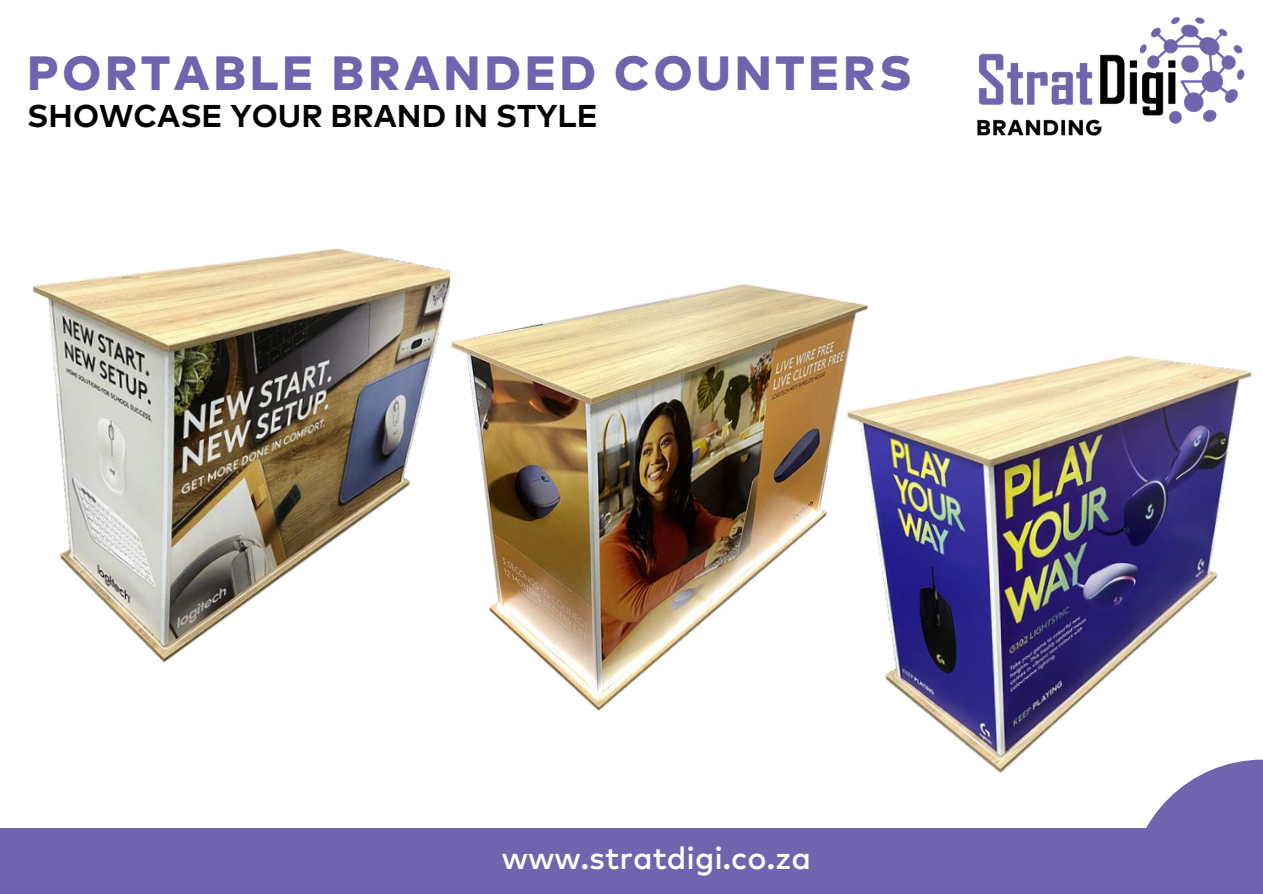
<style>
.page{position:relative;width:1263px;height:894px;background:#fff}
.page>*{position:absolute;margin:0;border:0;box-sizing:border-box;transform-origin:0 0}
.t1{font:800 48px "Mark OT";letter-spacing:.075em;color:#6f64ad}
.t2{font:700 31.5px "Mark OT";color:#000}
.t3{font:500 31.5px "Mark OT";color:#fff}
</style>
<div class="page">
<div style="left:0;top:827px;width:1263px;height:66px;background:#6f64ad"></div>
<img style="left:32px;top:248px;width:398px;height:415px">
<img style="left:430px;top:267px;width:386px;height:444px">
<img style="left:816px;top:296px;width:436px;height:532px">
<svg style="left:1129px;top:759px;width:134px;height:69px;fill:#6f64ad"></svg>
<img style="left:977px;top:16px;width:268px;height:120px">
<h1 class="t1" style="left:27px;top:52px;width:886px">PORTABLE BRANDED COUNTERS</h1>
<p class="t2" style="left:27px;top:102px;width:572px">SHOWCASE YOUR BRAND IN STYLE</p>
<p class="t3" style="left:502px;top:844px;width:311px">www.stratdigi.co.za</p>
</div>
